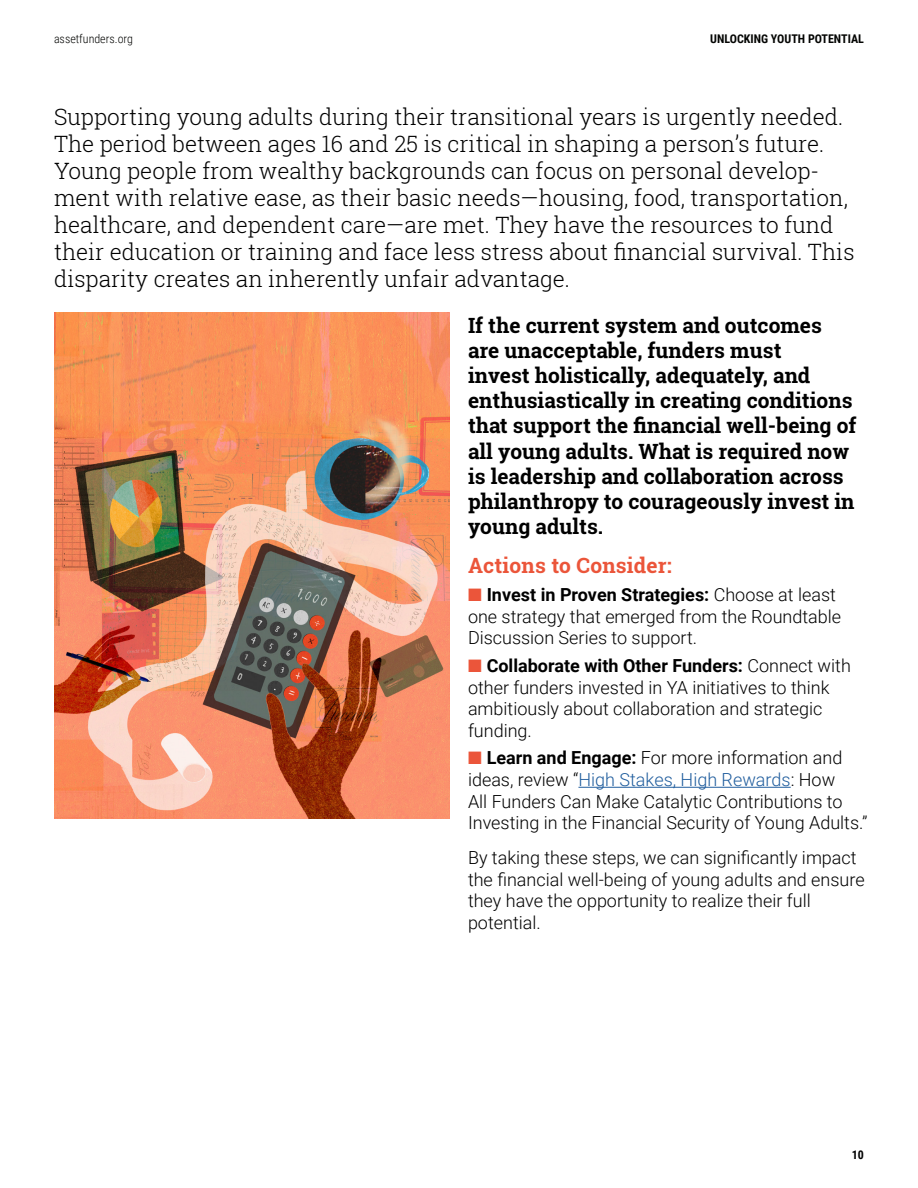
<style>
.page{position:relative;width:918px;height:1188px;background:#fff}
.page>*{position:absolute;margin:0;border:0;box-sizing:border-box;transform-origin:0 0}
.Subheading{font:300 22.5px/27px "Roboto Slab";color:#000}
.Paragraph{font:700 21px/25.2px "Roboto Slab";color:#000}
.Subheading-2{font:700 21px "Roboto Slab";letter-spacing:.01em;color:#eb553a}
.Bulleted_List{font:300 18px/21.6px "Roboto";color:#000}
.Paragraph-2{font:300 18px/21.6px "Roboto";color:#000}
.t1{font:700 12px "Roboto Condensed";color:#040503}
.t2{font:300 12px "Roboto Condensed";color:#040503}
.t3{font:700 12px "Roboto Condensed";color:#000}
.s1{color:#eb553a}
.s2{font-weight:700}
.s3{color:#215e9e}
</style>
<div class="page">
<hr style="left:578px;top:787px;width:213px;height:1px;background:#215e9e">
<img style="left:54px;top:312px;width:396px;height:507px">
<p class="t2" style="left:54px;top:31px;width:81px">assetfunders.org</p>
<p class="t1" style="left:710px;top:31px;width:155px">UNLOCKING YOUTH POTENTIAL</p>
<p class="Subheading" style="left:54px;top:103px;width:802px">Supporting young adults during their transitional years is urgently needed.<br>The period between ages 16 and 25 is critical in shaping a person’s future.<br>Young people from wealthy backgrounds can focus on personal develop&shy;ment with relative ease, as their basic needs—housing, food, transportation, healthcare, and dependent care—are met. They have the resources to fund their education or training and face less stress about financial survival. This disparity creates an inherently unfair advantage.</p>
<p class="Paragraph" style="left:468px;top:312px;width:390px">If the current system and outcomes are unacceptable, funders must<br>invest holistically, adequately, and enthusiastically in creating conditions that support the financial well-being of all young adults. What is required now is leadership and collaboration across philanthropy to courageously invest in young adults.</p>
<p class="Subheading-2" style="left:468px;top:551px;width:205px">Actions to Consider:</p>
<p class="Bulleted_List" style="left:468px;top:583px;width:375px"><span class="s1">■</span> <span class="s2">Invest in Proven Strategies:</span> Choose at least one strategy that emerged from the Roundtable<br>Discussion Series to support.</p>
<p class="Bulleted_List" style="left:468px;top:654px;width:384px"><span class="s1">■</span> <span class="s2">Collaborate with Other Funders:</span> Connect with other funders invested in YA initiatives to think ambitiously about collaboration and strategic funding.</p>
<p class="Bulleted_List" style="left:468px;top:746px;width:401px"><span class="s1">■</span> <span class="s2">Learn and Engage:</span> For more information and ideas, review “<span class="s3">High Stakes, High Rewards</span>: How<br>All Funders Can Make Catalytic Contributions to Investing in the Financial Security of Young Adults.”</p>
<p class="Paragraph-2" style="left:468px;top:846px;width:398px">By taking these steps, we can significantly impact the financial well-being of young adults and ensure they have the opportunity to realize their full potential.</p>
<p class="t3" style="left:852px;top:1146px;width:14px">10</p>
</div>
